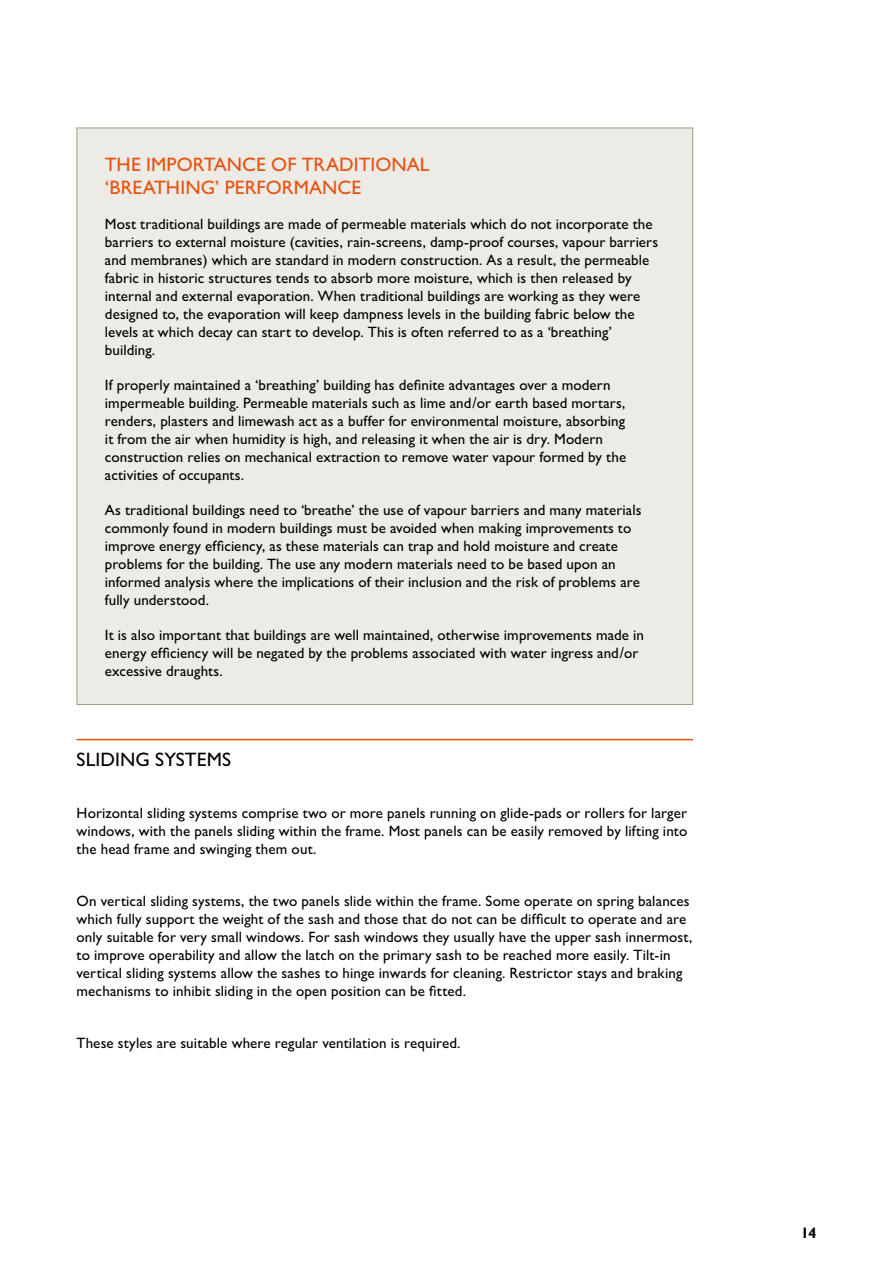
<style>
.page{position:relative;width:893px;height:1263px;background:#fff}
.page>*{position:absolute;margin:0;border:0;box-sizing:border-box;transform-origin:0 0}
.Call_out_headers{font:19.5px/23.4px "M Gill Sans";letter-spacing:.005em;color:#e9500e}
.sub_headers_K_with_1{font:19.5px "M Gill Sans";letter-spacing:.005em;color:#000}
.Call_out_body{font:15px/18px "M Gill Sans";letter-spacing:.005em;color:#000}
.reg_body_following_l{font:15px/18px "M Gill Sans";letter-spacing:.01em;color:#000;text-align:justify}
.t1{font:700 15px "M Gill Sans";color:#000}
</style>
<div class="page">
<hr style="left:77px;top:739px;width:616px;height:1px;background:#e9500e">
<div style="left:77px;top:128px;width:616px;height:576px;background:#ecebe5"></div>
<p class="Call_out_headers" style="left:105px;top:153px;width:326px">THE IMPORTANCE OF TRADITIONAL ‘BREATHING’ PERFORMANCE</p>
<p class="Call_out_body" style="left:105px;top:215px;width:555px">Most traditional buildings are made of permeable materials which do not incorporate the barriers to external moisture (cavities, rain-screens, damp-proof courses, vapour barriers and membranes) which are standard in modern construction. As a result, the permeable fabric in historic structures tends to absorb more moisture, which is then released by internal and external evaporation. When traditional buildings are working as they were designed to, the evaporation will keep dampness levels in the building fabric below the levels at which decay can start to develop. This is often referred to as a ‘breathing’ building.</p>
<p class="Call_out_body" style="left:105px;top:376px;width:523px">If properly maintained a ‘breathing’ building has definite advantages over a modern impermeable building. Permeable materials such as lime and/or earth based mortars, renders, plasters and limewash act as a buffer for environmental moisture, absorbing it from the air when humidity is high, and releasing it when the air is dry. Modern construction relies on mechanical extraction to remove water vapour formed by the activities of occupants.</p>
<p class="Call_out_body" style="left:105px;top:501px;width:538px">As traditional buildings need to ‘breathe’ the use of vapour barriers and many materials commonly found in modern buildings must be avoided when making improvements to improve energy efficiency, as these materials can trap and hold moisture and create problems for the building. The use any modern materials need to be based upon an informed analysis where the implications of their inclusion and the risk of problems are fully understood.</p>
<p class="Call_out_body" style="left:105px;top:626px;width:541px">It is also important that buildings are well maintained, otherwise improvements made in energy efficiency will be negated by the problems associated with water ingress and/or excessive draughts.</p>
<p class="sub_headers_K_with_1" style="left:77px;top:749px;width:156px">SLIDING SYSTEMS</p>
<p class="reg_body_following_l" style="left:77px;top:804px;width:612px">Horizontal sliding systems comprise two or more panels running on glide-pads or rollers for larger windows, with the panels sliding within the frame. Most panels can be easily removed by lifting into the head frame and swinging them out.</p>
<p class="reg_body_following_l" style="left:77px;top:892px;width:617px;text-align:left">On vertical sliding systems, the two panels slide within the frame. Some operate on spring balances which fully support the weight of the sash and those that do not can be difficult to operate and are only suitable for very small windows. For sash windows they usually have the upper sash innermost, to improve operability and allow the latch on the primary sash to be reached more easily. Tilt-in vertical sliding systems allow the sashes to hinge inwards for cleaning. Restrictor stays and braking mechanisms to inhibit sliding in the open position can be fitted.</p>
<p class="reg_body_following_l" style="left:77px;top:1034px;width:385px">These styles are suitable where regular ventilation is required.</p>
<p class="t1" style="left:801px;top:1225px;width:17px">14</p>
</div>
